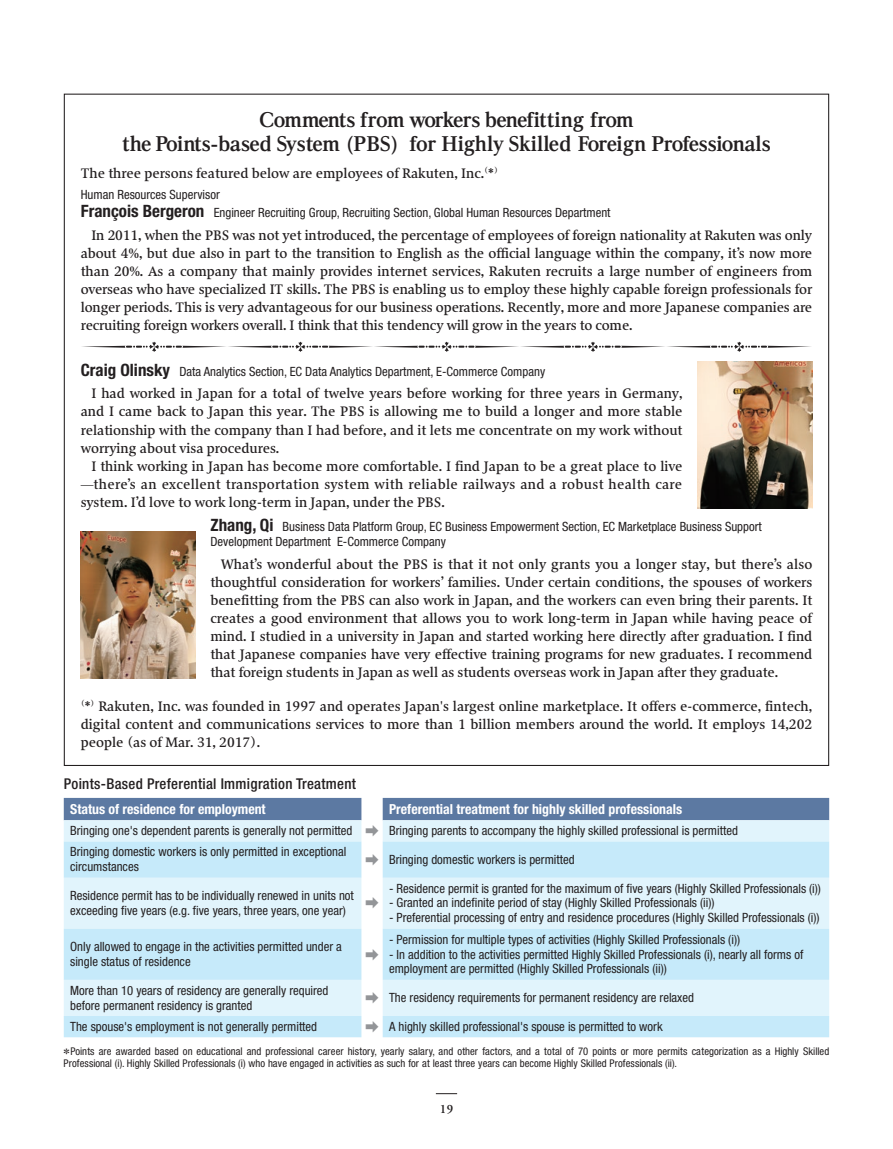
<style>
.page{position:relative;width:893px;height:1149px;background:#fff}
.page>*{position:absolute;margin:0;border:0;box-sizing:border-box;transform-origin:0 0}
.t1{font:800 19.2px/23.4px "UD Reimin Pro";letter-spacing:-.02em;color:#231f20;text-align:center}
.t2{font:500 condensed 14.85px "Helvetica Neue LT Std";letter-spacing:.02em;color:#231f20}
.t3{font:700 condensed 13.8px "Helvetica Neue LT Std";color:#fff}
.t4{font:500 13.8px "Gothic BBB Pro";color:#939598}
.t5{font:12.75px/18.1px "Hiragino UD Serif Std W6";color:#231f20;text-align:justify}
.t6{font:condensed 12.75px/14.9px "Helvetica Neue LT Std";color:#231f20}
.t7{font:600 12.75px "Adobe Garamond Pro";color:#231f20}
.t8{font:condensed 10.65px/12.8px "Helvetica Neue LT Std";letter-spacing:.005em;color:#231f20}
.s1{font-weight:700;font-size:16.95px}
.s2{font-family:"Gothic BBB Pro";font-weight:500;font-stretch:normal;font-size:13.8px;color:#939598}
.s3{font-family:"Gothic BBB Pro";font-weight:500;font-stretch:normal;font-size:9.6px}
</style>
<div class="page">
<svg style="left:436px;top:1093px;width:21px;height:1px"></svg>
<svg style="left:64px;top:797px;width:765px;height:23px;background:#6681a8"></svg>
<div style="left:64px;top:820px;width:765px;height:21px;background:#e1f4fc"></div>
<svg style="left:64px;top:841px;width:765px;height:195px;background:#d3eefb"></svg>
<img style="left:697px;top:361px;width:115px;height:147px">
<img style="left:81px;top:531px;width:115px;height:147px">
<svg style="left:82px;top:341px;width:729px;height:11px"></svg>
<h1 class="t1" style="left:122px;top:108px;width:650px">Comments from workers benefitting from<br>the Points-based System (PBS) for Highly Skilled Foreign Professionals</h1>
<p class="t5" style="left:81px;top:164px;width:419px">The three persons featured below are employees of Rakuten, Inc.<sup>(</sup>*<sup>)</sup></p>
<p class="t6" style="left:81px;top:185px;width:531px;line-height:18px">Human Resources Supervisor<br><span class="s1">François Bergeron</span> Engineer Recruiting Group, Recruiting Section, Global Human Resources Department</p>
<p class="t5" style="left:81px;top:225px;width:733px;text-indent:11px">In 2011, when the PBS was not yet introduced, the percentage of employees of foreign nationality at Rakuten was only about 4%, but due also in part to the transition to English as the official language within the company, it’s now more than 20%. As a company that mainly provides internet services, Rakuten recruits a large number of engineers from overseas who have specialized IT skills. The PBS is enabling us to employ these highly capable foreign professionals for longer periods. This is very advantageous for our business operations. Recently, more and more Japanese companies are recruiting foreign workers overall. I think that this tendency will grow in the years to come.</p>
<p class="t6" style="left:81px;top:363px;width:466px"><span class="s1">Craig Olinsky</span> Data Analytics Section, EC Data Analytics Department, E-Commerce Company</p>
<p class="t5" style="left:81px;top:384px;width:603px;text-indent:11px">I had worked in Japan for a total of twelve years before working for three years in Germany, and I came back to Japan this year. The PBS is allowing me to build a longer and more stable relationship with the company than I had before, and it lets me concentrate on my work without worrying about visa procedures.</p>
<p class="t5" style="left:81px;top:456px;width:603px;text-indent:11px">I think working in Japan has become more comfortable. I find Japan to be a great place to live —there’s an excellent transportation system with reliable railways and a robust health care system. I’d love to work long-term in Japan, under the PBS.</p>
<p class="t6" style="left:210px;top:519px;width:553px"><span class="s1">Zhang, Qi</span> Business Data Platform Group, EC Business Empowerment Section, EC Marketplace Business Support<br>Development Department E-Commerce Company</p>
<p class="t5" style="left:210px;top:554px;width:603px;text-indent:11px">What’s wonderful about the PBS is that it not only grants you a longer stay, but there’s also thoughtful consideration for workers’ families. Under certain conditions, the spouses of workers benefitting from the PBS can also work in Japan, and the workers can even bring their parents. It creates a good environment that allows you to work long-term in Japan while having peace of mind. I studied in a university in Japan and started working here directly after graduation. I find that Japanese companies have very effective training programs for new graduates. I recommend that foreign students in Japan as well as students overseas work in Japan after they graduate.</p>
<p class="t5" style="left:81px;top:696px;width:733px"><sup>(</sup>*<sup>)</sup> Rakuten, Inc. was founded in 1997 and operates Japan's largest online marketplace. It offers e-commerce, fintech, digital content and communications services to more than 1 billion members around the world. It employs 14,202 people (as of Mar. 31, 2017).</p>
<p class="t2" style="left:64px;top:774px;width:294px">Points-Based Preferential Immigration Treatment</p>
<p class="t3" style="left:70px;top:800px;width:197px">Status of residence for employment</p>
<p class="t3" style="left:389px;top:800px;width:295px">Preferential treatment for highly skilled professionals</p>
<p class="t6" style="left:70px;top:819px;width:669px;line-height:21.3px">Bringing one's dependent parents is generally not permitted <span class="s2">➡</span> Bringing parents to accompany the highly skilled professional is permitted<br>Bringing domestic workers is only permitted in exceptional</p>
<p class="t6" style="left:70px;top:859px;width:70px">circumstances</p>
<p class="t6" style="left:365px;top:851px;width:211px"><span class="s2">➡</span> Bringing domestic workers is permitted</p>
<p class="t6" style="left:70px;top:887px;width:285px">Residence permit has to be individually renewed in units not exceeding five years (e.g. five years, three years, one year)</p>
<p class="t4" style="left:365px;top:891px;width:15px">➡</p>
<p class="t6" style="left:70px;top:938px;width:273px">Only allowed to engage in the activities permitted under a single status of residence</p>
<p class="t4" style="left:365px;top:942px;width:15px">➡</p>
<p class="t6" style="left:389px;top:880px;width:433px">- Residence permit is granted for the maximum of five years (Highly Skilled Professionals (i))</p>
<p class="t6" style="left:389px;top:895px;width:327px">- Granted an indefinite period of stay (Highly Skilled Professionals (ii))</p>
<p class="t6" style="left:389px;top:910px;width:432px">- Preferential processing of entry and residence procedures (Highly Skilled Professionals (i))</p>
<p class="t6" style="left:389px;top:931px;width:353px">- Permission for multiple types of activities (Highly Skilled Professionals (i))</p>
<p class="t6" style="left:389px;top:946px;width:416px">- In addition to the activities permitted Highly Skilled Professionals (i), nearly all forms of employment are permitted (Highly Skilled Professionals (ii))</p>
<p class="t6" style="left:70px;top:982px;width:260px">More than 10 years of residency are generally required before permanent residency is granted</p>
<p class="t6" style="left:365px;top:989px;width:330px"><span class="s2">➡</span> The residency requirements for permanent residency are relaxed</p>
<p class="t6" style="left:70px;top:1018px;width:249px">The spouse's employment is not generally permitted</p>
<p class="t6" style="left:365px;top:1018px;width:299px"><span class="s2">➡</span> A highly skilled professional's spouse is permitted to work</p>
<p class="t8" style="left:62px;top:1044px;width:769px"><span class="s3">＊</span>Points are awarded based on educational and professional career history, yearly salary, and other factors, and a total of 70 points or more permits categorization as a Highly Skilled<br>Professional (i). Highly Skilled Professionals (i) who have engaged in activities as such for at least three years can become Highly Skilled Professionals (ii).</p>
<p class="t7" style="left:440px;top:1100px;width:15px">19</p>
</div>
